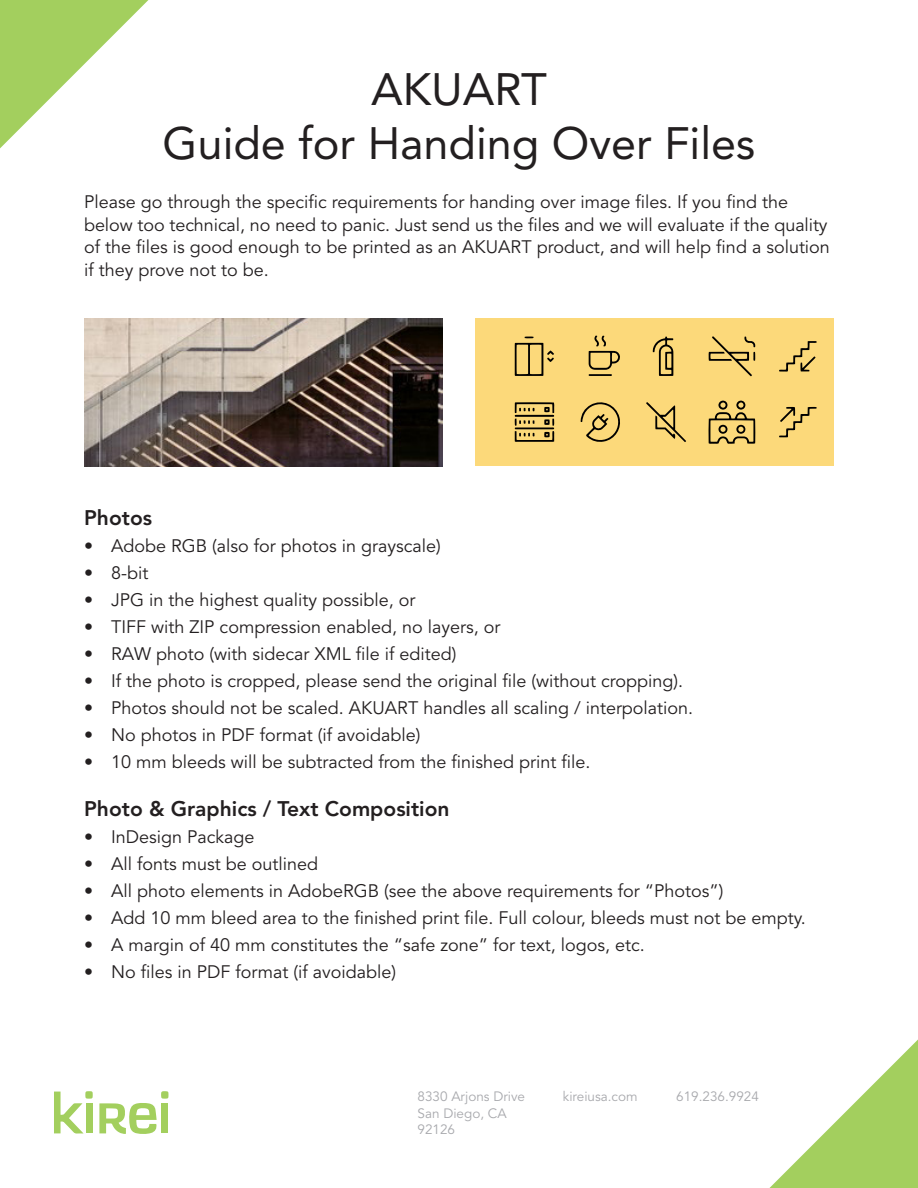
<style>
.page{position:relative;width:918px;height:1188px;background:#fff}
.page>*{position:absolute;margin:0;border:0;box-sizing:border-box;transform-origin:0 0}
.t1{font:45px/54px "Avenir LT Std";color:#231f20;text-align:center}
.t2{font:800 21px "Avenir LT Std";color:#231f20}
.t3{font:18px/22.5px "Avenir LT Std";color:#231f20}
.t4{font:13.5px/16.2px "Avenir LT Std";color:#a8a9ad}
</style>
<div class="page">
<svg style="left:770px;top:1040px;width:148px;height:148px"></svg>
<svg style="left:0;top:0;width:148px;height:148px"></svg>
<svg style="left:54px;top:1092px;width:30px;height:42px"></svg>
<svg style="left:99px;top:1103px;width:58px;height:31px"></svg>
<div style="left:86px;top:1103px;width:6px;height:30px;background:#a3cf5e"></div>
<div style="left:162px;top:1103px;width:6px;height:30px;background:#a3cf5e"></div>
<div style="left:161px;top:1091px;width:7px;height:8px;background:#a3cf5e;border-radius:50%"></div>
<div style="left:85px;top:1091px;width:8px;height:8px;background:#a3cf5e;border-radius:50%"></div>
<img style="left:84px;top:319px;width:358px;height:147px">
<div style="left:475px;top:319px;width:358px;height:147px;background:#fcd97a"></div>
<svg style="left:581px;top:402px;width:39px;height:40px"></svg>
<svg style="left:652px;top:337px;width:22px;height:39px"></svg>
<svg style="left:646px;top:402px;width:40px;height:40px"></svg>
<svg style="left:779px;top:341px;width:38px;height:31px"></svg>
<svg style="left:779px;top:407px;width:38px;height:30px"></svg>
<svg style="left:589px;top:335px;width:31px;height:41px"></svg>
<svg style="left:709px;top:336px;width:46px;height:40px"></svg>
<svg style="left:515px;top:336px;width:39px;height:40px"></svg>
<svg style="left:515px;top:402px;width:39px;height:40px"></svg>
<svg style="left:708px;top:401px;width:47px;height:43px"></svg>
<h1 class="t1" style="left:163px;top:63px;width:594px">AKUART<br>Guide for Handing Over Files</h1>
<p class="t3" style="left:84px;top:191px;width:747px">Please go through the specific requirements for handing over image files. If you find the below too technical, no need to panic. Just send us the files and we will evaluate if the quality of the files is good enough to be printed as an AKUART product, and will help find a solution if they prove not to be.</p>
<p class="t2" style="left:84px;top:506px;width:69px">Photos</p>
<p class="t3" style="left:84px;top:535px;width:358px">• Adobe RGB (also for photos in grayscale)</p>
<p class="t3" style="left:84px;top:562px;width:66px">• 8-bit</p>
<p class="t3" style="left:84px;top:589px;width:333px">• JPG in the highest quality possible, or</p>
<p class="t3" style="left:84px;top:616px;width:418px">• TIFF with ZIP compression enabled, no layers, or</p>
<p class="t3" style="left:84px;top:643px;width:374px">• RAW photo (with sidecar XML file if edited)</p>
<p class="t3" style="left:84px;top:670px;width:601px">• If the photo is cropped, please send the original file (without cropping).</p>
<p class="t3" style="left:84px;top:697px;width:611px">• Photos should not be scaled. AKUART handles all scaling / interpolation.</p>
<p class="t3" style="left:84px;top:724px;width:338px">• No photos in PDF format (if avoidable)</p>
<p class="t3" style="left:84px;top:751px;width:508px">• 10 mm bleeds will be subtracted from the finished print file.</p>
<p class="t2" style="left:84px;top:796px;width:367px">Photo &amp; Graphics / Text Composition</p>
<p class="t3" style="left:84px;top:826px;width:172px">• InDesign Package</p>
<p class="t3" style="left:84px;top:853px;width:235px">• All fonts must be outlined</p>
<p class="t3" style="left:84px;top:880px;width:641px">• All photo elements in AdobeRGB (see the above requirements for “Photos”)</p>
<p class="t3" style="left:84px;top:907px;width:723px">• Add 10 mm bleed area to the finished print file. Full colour, bleeds must not be empty.</p>
<p class="t3" style="left:84px;top:934px;width:562px">• A margin of 40 mm constitutes the “safe zone” for text, logos, etc.</p>
<p class="t3" style="left:84px;top:961px;width:314px">• No files in PDF format (if avoidable)</p>
<p class="t4" style="left:418px;top:1089px;width:109px">8330 Arjons Drive<br>San Diego, CA<br>92126</p>
<p class="t4" style="left:563px;top:1089px;width:76px">kireiusa.com</p>
<p class="t4" style="left:676px;top:1089px;width:84px">619.236.9924</p>
</div>
